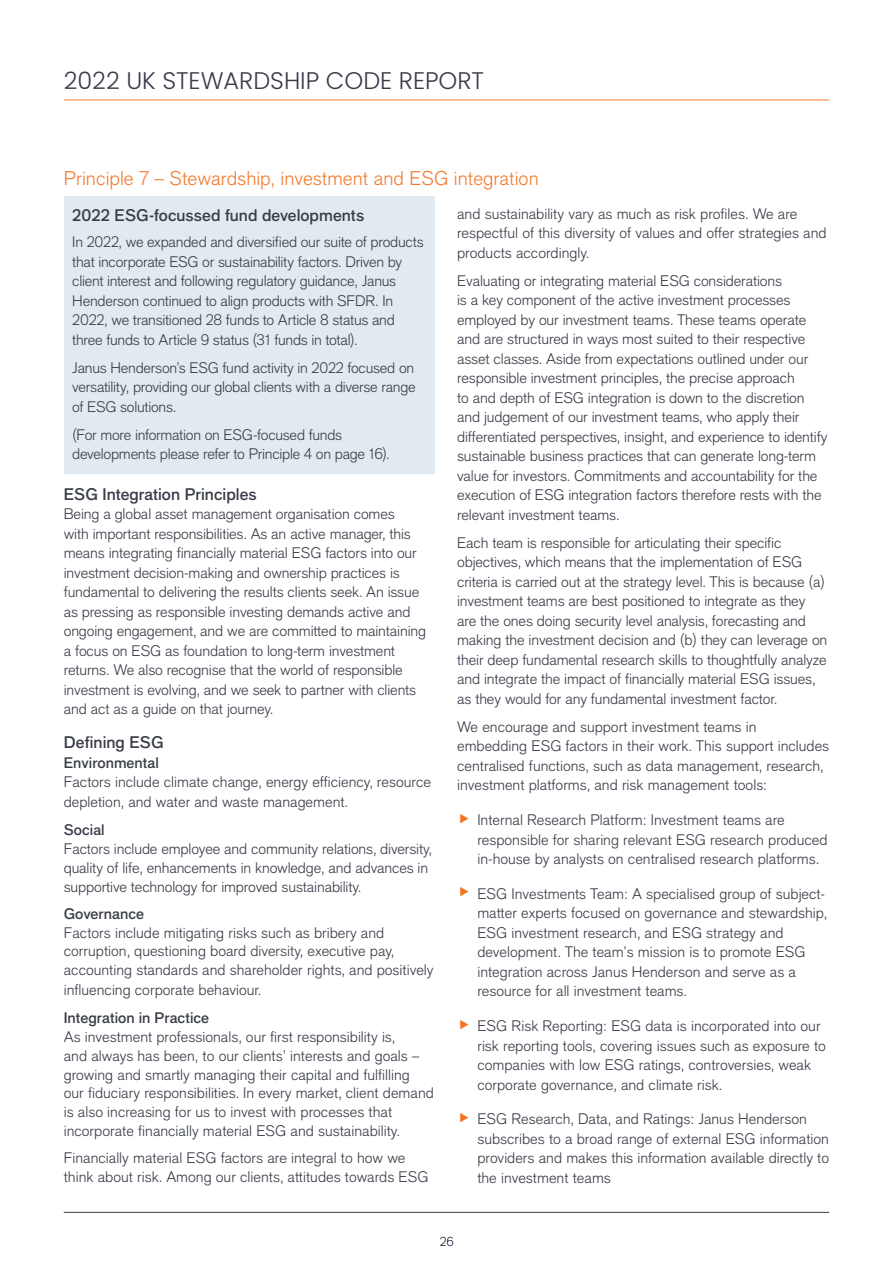
<style>
.page{position:relative;width:893px;height:1263px;background:#fff}
.page>*{position:absolute;margin:0;border:0;box-sizing:border-box;transform-origin:0 0}
.t1{font:300 24px "Poppins";color:#383c47}
.t2{font:300 19.5px "Applied Sans Pro";color:#f47c30}
.t3{font:500 16.5px "Applied Sans Pro";color:#383c47}
.t4{font:300 15px/19.5px "Applied Sans Pro";letter-spacing:-.01em;color:#383c47}
.t5{font:500 15px "Applied Sans Pro";color:#383c47}
.t6{font:300 12.75px "Applied Sans Pro";color:#142534}
</style>
<div class="page">
<div style="left:64px;top:197px;width:370px;height:277px;background:#e2eaf1"></div>
<hr style="left:64px;top:100px;width:765px;height:1px;background:#f47c30">
<hr style="left:64px;top:1212px;width:765px;height:1px;background:#383c47">
<h1 class="t1" style="left:64px;top:67px;width:422px">2022 UK STEWARDSHIP CODE REPORT</h1>
<h2 class="t2" style="left:64px;top:166px;width:476px">Principle 7 – Stewardship, investment and ESG integration</h2>
<p class="t3" style="left:72px;top:205px;width:293px">2022 ESG-focussed fund developments</p>
<p class="t4" style="left:72px;top:232px;width:353px">In 2022, we expanded and diversified our suite of products that incorporate ESG or sustainability factors. Driven by client interest and following regulatory guidance, Janus Henderson continued to align products with SFDR. In 2022, we transitioned 28 funds to Article 8 status and three funds to Article 9 status (31 funds in total).</p>
<p class="t4" style="left:72px;top:358px;width:345px;text-align:justify">Janus Henderson’s ESG fund activity in 2022 focused on versatility, providing our global clients with a diverse range of ESG solutions.</p>
<p class="t4" style="left:72px;top:425px;width:319px">(For more information on ESG-focused funds developments please refer to Principle 4 on page 16).</p>
<p class="t3" style="left:64px;top:484px;width:194px">ESG Integration Principles</p>
<p class="t4" style="left:64px;top:504px;width:364px">Being a global asset management organisation comes<br>with important responsibilities. As an active manager, this means integrating financially material ESG factors into our investment decision-making and ownership practices is fundamental to delivering the results clients seek. An issue as pressing as responsible investing demands active and ongoing engagement, and we are committed to maintaining a focus on ESG as foundation to long-term investment returns. We also recognise that the world of responsible investment is evolving, and we seek to partner with clients and act as a guide on that journey.</p>
<p class="t3" style="left:64px;top:732px;width:101px">Defining ESG</p>
<p class="t5" style="left:64px;top:753px;width:97px">Environmental</p>
<p class="t4" style="left:64px;top:772px;width:369px">Factors include climate change, energy efficiency, resource depletion, and water and waste management.</p>
<p class="t5" style="left:64px;top:820px;width:42px">Social</p>
<p class="t4" style="left:64px;top:839px;width:370px;line-height:18.8px">Factors include employee and community relations, diversity, quality of life, enhancements in knowledge, and advances in supportive technology for improved sustainability.</p>
<p class="t5" style="left:64px;top:904px;width:82px">Governance</p>
<p class="t4" style="left:64px;top:923px;width:371px;line-height:19px">Factors include mitigating risks such as bribery and corruption, questioning board diversity, executive pay, accounting standards and shareholder rights, and positively influencing corporate behaviour.</p>
<p class="t5" style="left:64px;top:1008px;width:147px">Integration in Practice</p>
<p class="t4" style="left:64px;top:1027px;width:372px;line-height:18.8px">As investment professionals, our first responsibility is,<br>and always has been, to our clients’ interests and goals – growing and smartly managing their capital and fulfilling<br>our fiduciary responsibilities. In every market, client demand is also increasing for us to invest with processes that incorporate financially material ESG and sustainability.</p>
<p class="t4" style="left:64px;top:1148px;width:366px;line-height:18.8px">Financially material ESG factors are integral to how we think about risk. Among our clients, attitudes towards ESG</p>
<p class="t4" style="left:457px;top:204px;width:371px">and sustainability vary as much as risk profiles. We are respectful of this diversity of values and offer strategies and products accordingly.</p>
<p class="t4" style="left:457px;top:271px;width:372px">Evaluating or integrating material ESG considerations<br>is a key component of the active investment processes employed by our investment teams. These teams operate and are structured in ways most suited to their respective asset classes. Aside from expectations outlined under our responsible investment principles, the precise approach<br>to and depth of ESG integration is down to the discretion and judgement of our investment teams, who apply their differentiated perspectives, insight, and experience to identify sustainable business practices that can generate long-term value for investors. Commitments and accountability for the execution of ESG integration factors therefore rests with the relevant investment teams.</p>
<p class="t4" style="left:457px;top:533px;width:372px">Each team is responsible for articulating their specific objectives, which means that the implementation of ESG criteria is carried out at the strategy level. This is because (a) investment teams are best positioned to integrate as they are the ones doing security level analysis, forecasting and making the investment decision and (b) they can leverage on their deep fundamental research skills to thoughtfully analyze and integrate the impact of financially material ESG issues, as they would for any fundamental investment factor.</p>
<p class="t4" style="left:457px;top:717px;width:374px">We encourage and support investment teams in embedding ESG factors in their work. This support includes centralised functions, such as data management, research, investment platforms, and risk management tools:</p>
<p class="t4" style="left:477px;top:810px;width:352px">Internal Research Platform: Investment teams are responsible for sharing relevant ESG research produced in-house by analysts on centralised research platforms.</p>
<p class="t4" style="left:477px;top:884px;width:352px">ESG Investments Team: A specialised group of subject&shy;matter experts focused on governance and stewardship, ESG investment research, and ESG strategy and development. The team’s mission is to promote ESG integration across Janus Henderson and serve as a resource for all investment teams.</p>
<p class="t4" style="left:477px;top:1016px;width:350px">ESG Risk Reporting: ESG data is incorporated into our risk reporting tools, covering issues such as exposure to companies with low ESG ratings, controversies, weak corporate governance, and climate risk.</p>
<p class="t4" style="left:477px;top:1109px;width:353px">ESG Research, Data, and Ratings: Janus Henderson subscribes to a broad range of external ESG information providers and makes this information available directly to the investment teams</p>
<p class="t6" style="left:440px;top:1234px;width:16px">26</p>
</div>
